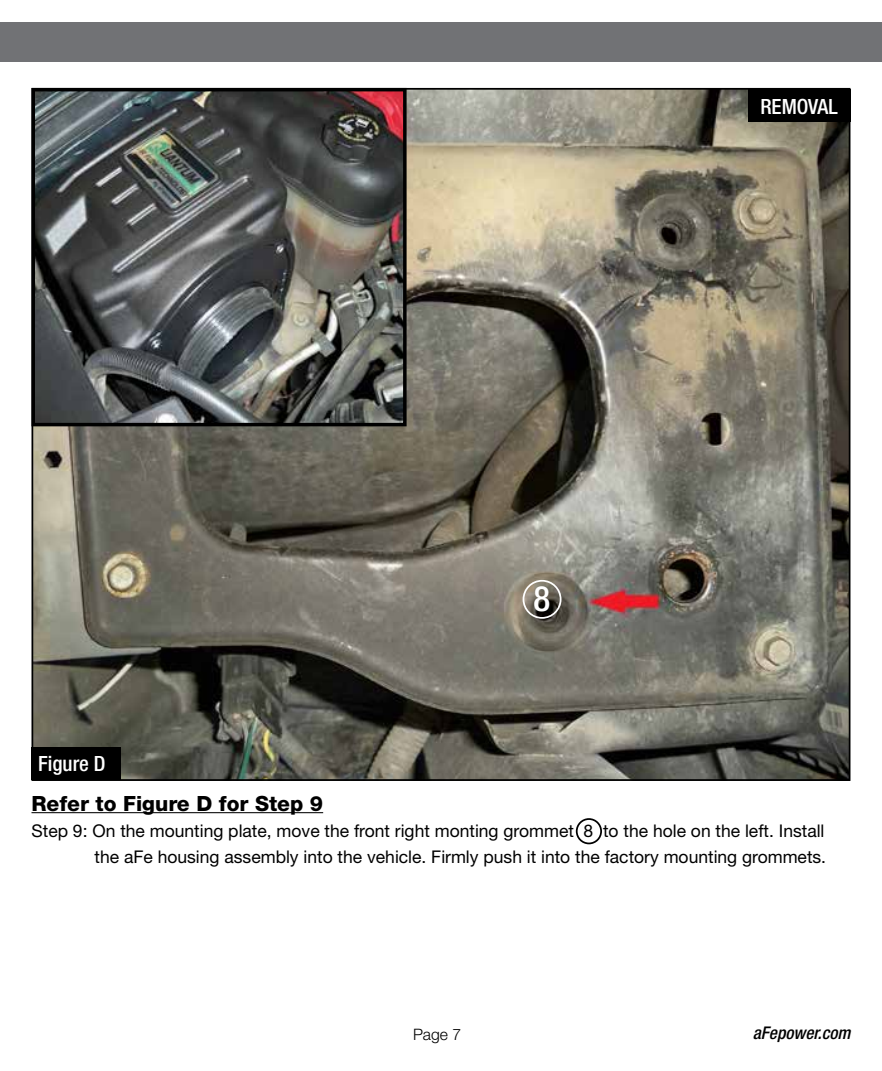
<style>
.page{position:relative;width:882px;height:1071px;background:#fff}
.page>*{position:absolute;margin:0;border:0;box-sizing:border-box;transform-origin:0 0}
.t1{font:500 condensed 35px "Helvetica Neue";color:#fff}
.t2{font:800 21px "Helvetica Neue";color:#000}
.t3{font:500 condensed 21px "Helvetica Neue";color:#fff}
.t4{font:17.5px/26.2px "Helvetica Neue";color:#000;text-align:right}
.t5{font:italic 500 condensed 17.5px "Helvetica Neue";color:#000}
.t6{font:300 15.75px "Helvetica Neue";color:#000}
</style>
<div class="page">
<img style="left:35px;top:91px;width:812px;height:687px">
<div style="left:0;top:23px;width:882px;height:39px;background:#717275"></div>
<hr style="left:32px;top:812px;width:291px;height:1px;background:#000">
<div style="left:32px;top:747px;width:89px;height:33px;background:#000"></div>
<div style="left:576px;top:818px;width:26px;height:26px;border:2px solid #000;border-radius:50%"></div>
<div style="left:748px;top:89px;width:102px;height:33px;background:#000"></div>
<div style="left:523px;top:580px;width:39px;height:39px;border:2px solid #fff;border-radius:50%"></div>
<img style="left:37px;top:93px;width:365px;height:328px">
<div style="left:32px;top:88px;width:375px;height:338px;border:4px solid #000"></div>
<p class="t3" style="left:38px;top:751px;width:69px">Figure D</p>
<h1 class="t1" style="left:534px;top:578px;width:18px">8</h1>
<p class="t3" style="left:760px;top:94px;width:79px">REMOVAL</p>
<p class="t2" style="left:32px;top:791px;width:293px">Refer to Figure D for Step 9</p>
<p class="t4" style="left:32px;top:817px;width:796px">Step 9: On the mounting plate, move the front right monting grommet 8 to the hole on the left. Install the aFe housing assembly into the vehicle. Firmly push it into the factory mounting grommets.</p>
<p class="t6" style="left:413px;top:1024px;width:50px">Page 7</p>
<p class="t5" style="left:753px;top:1023px;width:99px">aFepower.com</p>
</div>
